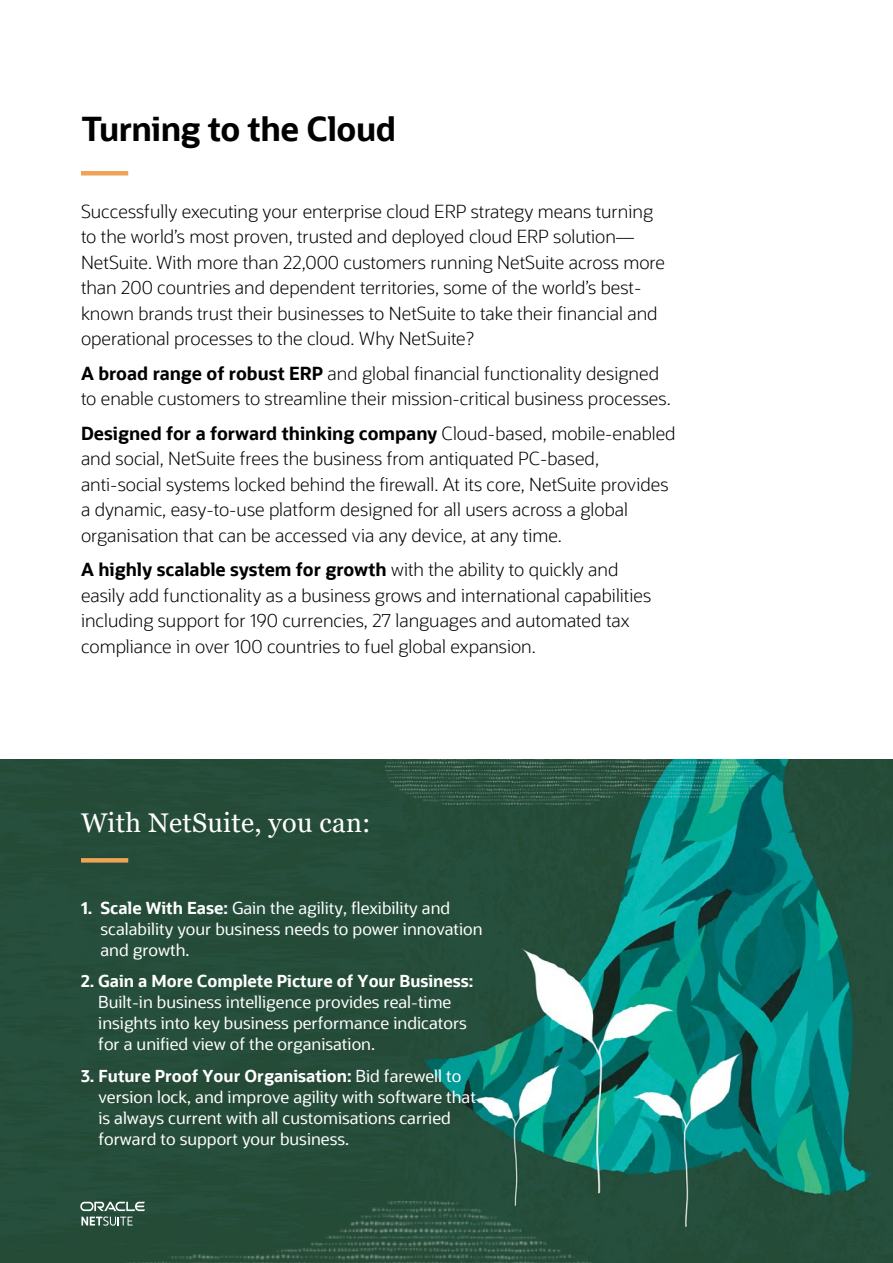
<style>
.page{position:relative;width:893px;height:1263px;background:#fff}
.page>*{position:absolute;margin:0;border:0;box-sizing:border-box;transform-origin:0 0}
.t1{font:700 33px "Oracle Sans";letter-spacing:-.015em;color:#000}
.t2{font:27px "Georgia";letter-spacing:.01em;color:#fff}
.t3{font:300 18px/25.5px "Oracle Sans";color:#000}
.t4{font:16.5px/21px "Oracle Sans";color:#fff}
.t5{font:700 16.5px "Oracle Sans";color:#fff}
.s1{font-weight:700}
</style>
<div class="page">
<img style="left:0;top:759px;width:893px;height:504px">
<img style="left:81px;top:1202px;width:645px;height:61px">
<img style="left:386px;top:760px;width:375px;height:44px">
<div style="left:81px;top:171px;width:47px;height:5px;background:#eea357"></div>
<div style="left:81px;top:858px;width:47px;height:5px;background:#eea357"></div>
<svg style="left:80px;top:1202px;width:65px;height:24px;background:#617d70"></svg>
<hr style="left:892px;top:0;width:1px;height:33px;background:#302d2a">
<h1 class="t1" style="left:81px;top:108px;width:317px">Turning to the Cloud</h1>
<p class="t3" style="left:81px;top:199px;width:586px">Successfully executing your enterprise cloud ERP strategy means turning to the world’s most proven, trusted and deployed cloud ERP solution— NetSuite. With more than 22,000 customers running NetSuite across more than 200 countries and dependent territories, some of the world’s best&shy;known brands trust their businesses to NetSuite to take their financial and operational processes to the cloud. Why NetSuite?</p>
<p class="t3" style="left:81px;top:361px;width:591px"><span class="s1">A broad range of robust ERP</span> and global financial functionality designed to enable customers to streamline their mission-critical business processes.</p>
<p class="t3" style="left:81px;top:421px;width:596px"><span class="s1">Designed for a forward thinking company</span> Cloud-based, mobile-enabled and social, NetSuite frees the business from antiquated PC-based, anti-social systems locked behind the firewall. At its core, NetSuite provides a dynamic, easy-to-use platform designed for all users across a global organisation that can be accessed via any device, at any time.</p>
<p class="t3" style="left:81px;top:557px;width:572px"><span class="s1">A highly scalable system for growth</span> with the ability to quickly and easily add functionality as a business grows and international capabilities including support for 190 currencies, 27 languages and automated tax compliance in over 100 countries to fuel global expansion.</p>
<h2 class="t2" style="left:81px;top:806px;width:291px">With NetSuite, you can:</h2>
<p class="t4" style="left:100px;top:897px;width:384px;text-indent:-19px"><span class="s1">1. Scale With Ease:</span> Gain the agility, flexibility and scalability your business needs to power innovation and growth.</p>
<p class="t5" style="left:81px;top:971px;width:394px">2. Gain a More Complete Picture of Your Business:</p>
<p class="t4" style="left:98px;top:992px;width:370px">Built-in business intelligence provides real-time insights into key business performance indicators for a unified view of the organisation.</p>
<p class="t4" style="left:98px;top:1066px;width:379px;text-indent:-17px"><span class="s1">3. Future Proof Your Organisation:</span> Bid farewell to version lock, and improve agility with software that is always current with all customisations carried forward to support your business.</p>
</div>
